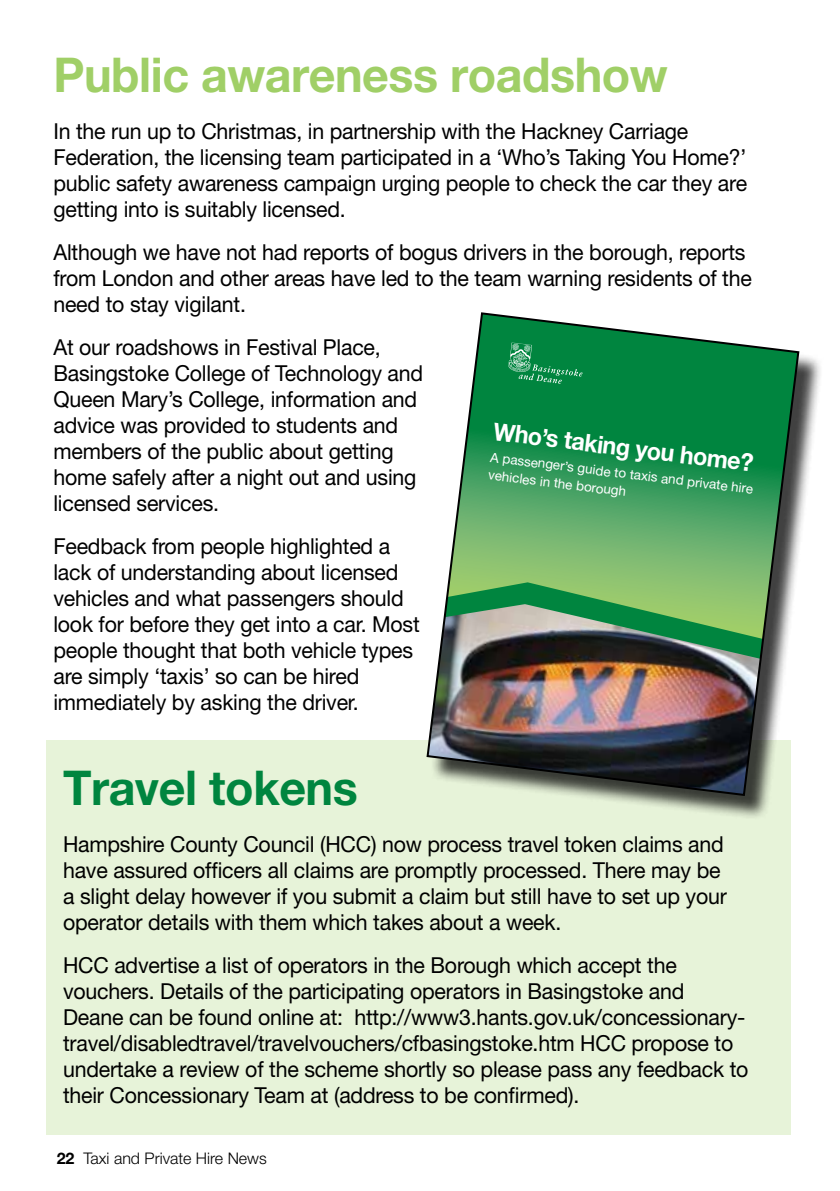
<style>
.page{position:relative;width:840px;height:1191px;background:#fff}
.page>*{position:absolute;margin:0;border:0;box-sizing:border-box;transform-origin:0 0}
.t1{font:700 48px "Helvetica Neue LT";letter-spacing:-.01em;color:#a0cf67}
.t2{font:700 48px "Helvetica Neue LT";letter-spacing:-.01em;color:#00853f}
.t3{font:700 24.4px "Helvetica Neue LT";color:#fff;scale:.95 1}
.t4{font:22px/26px "Helvetica Neue LT";letter-spacing:-.01em;color:#000}
.t5{font:300 16px "Helvetica Neue LT";color:#000}
.t6{font:13.4px/17.8px "Helvetica Neue LT";color:#fff}
.s1{font-weight:700}
</style>
<div class="page">
<div style="left:46px;top:740px;width:744px;height:394px;background:#e7f3d9"></div>
<div style="left:430px;top:316px;width:393px;height:504px;background:#000;opacity:.75"></div>
<img style="left:426px;top:312px;width:374px;height:485px">
<h1 class="t1" style="left:53px;top:45px;width:615px">Public awareness roadshow</h1>
<p class="t4" style="left:53px;top:118px;width:694px">In the run up to Christmas, in partnership with the Hackney Carriage Federation, the licensing team participated in a ‘Who’s Taking You Home?’ public safety awareness campaign urging people to check the car they are getting into is suitably licensed.</p>
<p class="t4" style="left:53px;top:239px;width:699px">Although we have not had reports of bogus drivers in the borough, reports from London and other areas have led to the team warning residents of the need to stay vigilant.</p>
<p class="t4" style="left:53px;top:334px;width:371px">At our roadshows in Festival Place, Basingstoke College of Technology and Queen Mary’s College, information and advice was provided to students and members of the public about getting home safely after a night out and using licensed services.</p>
<p class="t4" style="left:53px;top:533px;width:368px">Feedback from people highlighted a lack of understanding about licensed vehicles and what passengers should look for before they get into a car. Most people thought that both vehicle types are simply ‘taxis’ so can be hired immediately by asking the driver.</p>
<p class="t3" style="left:495px;top:416px;width:277px;rotate:7deg">Who’s taking you home?</p>
<p class="t6" style="left:491px;top:448px;width:266px;rotate:7deg">A passenger’s guide to taxis and private hire vehicles in the borough</p>
<h1 class="t2" style="left:63px;top:758px;width:296px">Travel tokens</h1>
<p class="t4" style="left:63px;top:830px;width:665px">Hampshire County Council (HCC) now process travel token claims and have assured officers all claims are promptly processed. There may be a slight delay however if you submit a claim but still have to set up your operator details with them which takes about a week.</p>
<p class="t4" style="left:63px;top:951px;width:686px">HCC advertise a list of operators in the Borough which accept the vouchers. Details of the participating operators in Basingstoke and Deane can be found online at: http://www3.hants.gov.uk/concessionary&shy;travel/disabledtravel/travelvouchers/cfbasingstoke.htm HCC propose to undertake a review of the scheme shortly so please pass any feedback to their Concessionary Team at (address to be confirmed).</p>
<p class="t5" style="left:57px;top:1148px;width:211px"><span class="s1">22</span> Taxi and Private Hire News</p>
</div>
